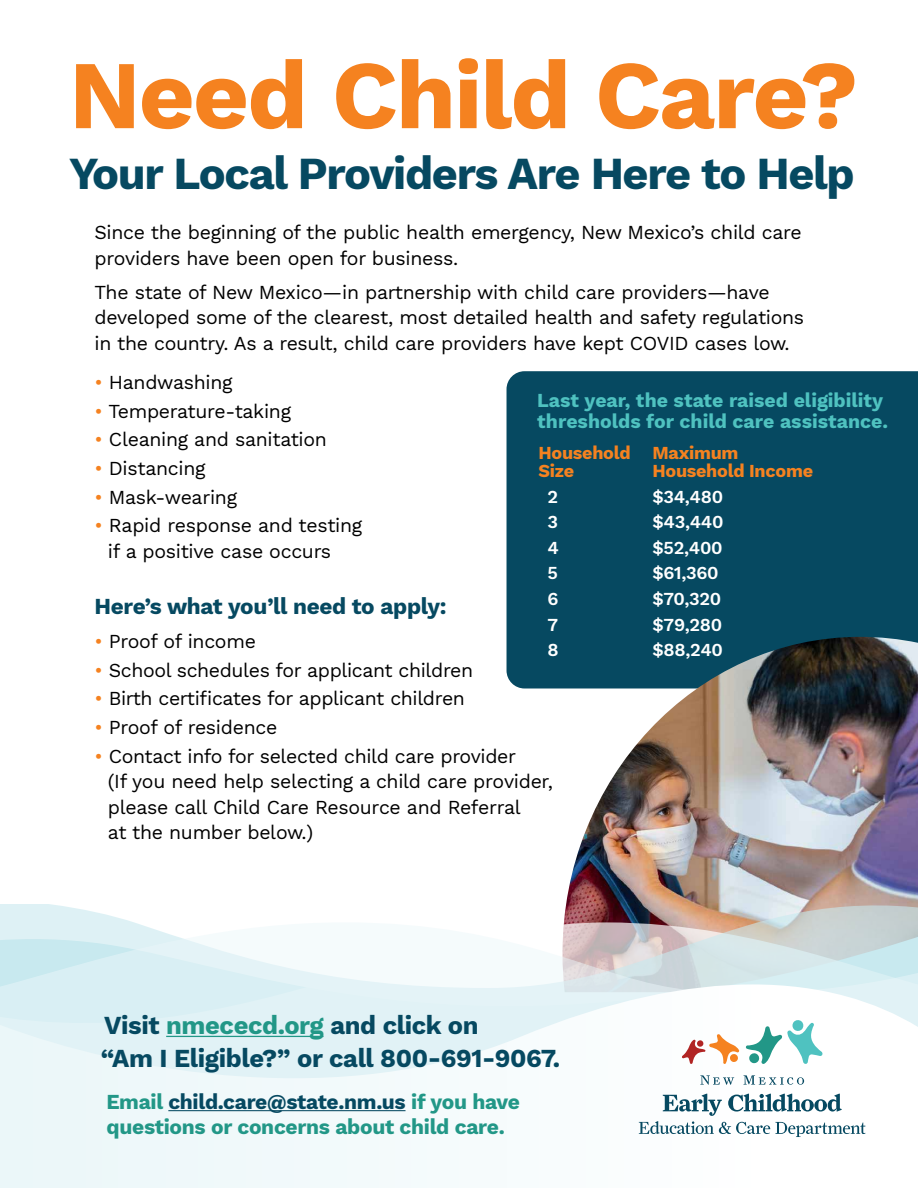
<style>
.page{position:relative;width:918px;height:1188px;background:#fff}
.page>*{position:absolute;margin:0;border:0;box-sizing:border-box;transform-origin:0 0}
.t1{font:700 97.05px "Work Sans";letter-spacing:-.02em;color:#f58220}
.t2{font:700 45px "Work Sans";letter-spacing:-.03em;color:#064961}
.t3{font:700 25.5px/33px "Work Sans";letter-spacing:-.015em;color:#064961}
.t4{font:700 22.5px "Work Sans";letter-spacing:-.015em;color:#064961}
.t5{font:700 21px/25.5px "Work Sans";letter-spacing:-.015em;color:#229787}
.t6{font:19.5px/25.5px "Work Sans";letter-spacing:-.015em;color:#000}
.t7{font:700 19.5px/21px "Work Sans";color:#4fc2c0}
.t8{font:600 18px "Work Sans";letter-spacing:-.015em;color:#fff}
.t9{font:700 18px/18px "Work Sans";letter-spacing:-.015em;color:#f58220}
.s1{color:#f58220}
.s2{color:#229787}
.s3{color:#064961}
</style>
<div class="page">
<div style="left:507px;top:371px;width:411px;height:317px;background:#064961"></div>
<img style="left:562px;top:637px;width:356px;height:267px">
<svg style="left:0;top:904px;width:918px;height:18px"></svg>
<svg style="left:0;top:922px;width:918px;height:62px"></svg>
<svg style="left:0;top:984px;width:918px;height:204px"></svg>
<svg style="left:681px;top:1019px;width:143px;height:46px"></svg>
<svg style="left:639px;top:1094px;width:227px;height:43px"></svg>
<svg style="left:700px;top:1075px;width:34px;height:10px"></svg>
<svg style="left:743px;top:1075px;width:61px;height:10px"></svg>
<hr style="left:166px;top:1036px;width:157px;height:1px;background:#229787">
<hr style="left:168px;top:1110px;width:238px;height:1px;background:#064961">
<h1 class="t1" style="left:69px;top:21px;width:791px">Need Child Care?</h1>
<h2 class="t2" style="left:69px;top:139px;width:787px">Your Local Providers Are Here to Help</h2>
<p class="t6" style="left:94px;top:219px;width:709px">Since the beginning of the public health emergency, New Mexico’s child care providers have been open for business.</p>
<p class="t6" style="left:94px;top:279px;width:711px">The state of New Mexico—in partnership with child care providers—have developed some of the clearest, most detailed health and safety regulations in the country. As a result, child care providers have kept COVID cases low.</p>
<p class="t6" style="left:94px;top:369px;width:140px"><span class="s1">•</span> Handwashing</p>
<p class="t6" style="left:94px;top:397px;width:198px"><span class="s1">•</span> Temperature-taking</p>
<p class="t6" style="left:94px;top:426px;width:234px"><span class="s1">•</span> Cleaning and sanitation</p>
<p class="t6" style="left:94px;top:455px;width:113px"><span class="s1">•</span> Distancing</p>
<p class="t6" style="left:94px;top:484px;width:144px"><span class="s1">•</span> Mask-wearing</p>
<p class="t6" style="left:108px;top:512px;width:256px;text-indent:-13px"><span class="s1">•</span> Rapid response and testing if a positive case occurs</p>
<p class="t4" style="left:94px;top:589px;width:354px">Here’s what you’ll need to apply:</p>
<p class="t6" style="left:94px;top:628px;width:163px"><span class="s1">•</span> Proof of income</p>
<p class="t6" style="left:94px;top:656px;width:380px"><span class="s1">•</span> School schedules for applicant children</p>
<p class="t6" style="left:94px;top:685px;width:372px"><span class="s1">•</span> Birth certificates for applicant children</p>
<p class="t6" style="left:94px;top:714px;width:184px"><span class="s1">•</span> Proof of residence</p>
<p class="t6" style="left:108px;top:743px;width:446px;text-indent:-13px"><span class="s1">•</span> Contact info for selected child care provider<br>(If you need help selecting a child care provider, please call Child Care Resource and Referral<br>at the number below.)</p>
<p class="t7" style="left:537px;top:389px;width:352px">Last year, the state raised eligibility thresholds for child care assistance.</p>
<p class="t9" style="left:538px;top:443px;width:201px">Household Maximum<br>Size</p>
<p class="t9" style="left:652px;top:461px;width:162px">Household Income</p>
<p class="t8" style="left:548px;top:483px;width:12px">2</p>
<p class="t8" style="left:652px;top:483px;width:72px">$34,480</p>
<p class="t8" style="left:548px;top:509px;width:12px">3</p>
<p class="t8" style="left:652px;top:509px;width:72px">$43,440</p>
<p class="t8" style="left:548px;top:534px;width:13px">4</p>
<p class="t8" style="left:652px;top:534px;width:72px">$52,400</p>
<p class="t8" style="left:548px;top:560px;width:12px">5</p>
<p class="t8" style="left:652px;top:560px;width:68px">$61,360</p>
<p class="t8" style="left:548px;top:585px;width:13px">6</p>
<p class="t8" style="left:652px;top:585px;width:70px">$70,320</p>
<p class="t8" style="left:548px;top:611px;width:12px">7</p>
<p class="t8" style="left:652px;top:611px;width:71px">$79,280</p>
<p class="t8" style="left:548px;top:636px;width:13px">8</p>
<p class="t8" style="left:652px;top:636px;width:72px">$88,240</p>
<h3 class="t3" style="left:101px;top:1008px;width:461px">Visit <span class="s2">nmececd.org</span> and click on<br>“Am I Eligible?” or call 800-691-9067.</h3>
<p class="t5" style="left:106px;top:1088px;width:415px">Email <span class="s3">child.care@state.nm.us</span> if you have questions or concerns about child care.</p>
</div>
